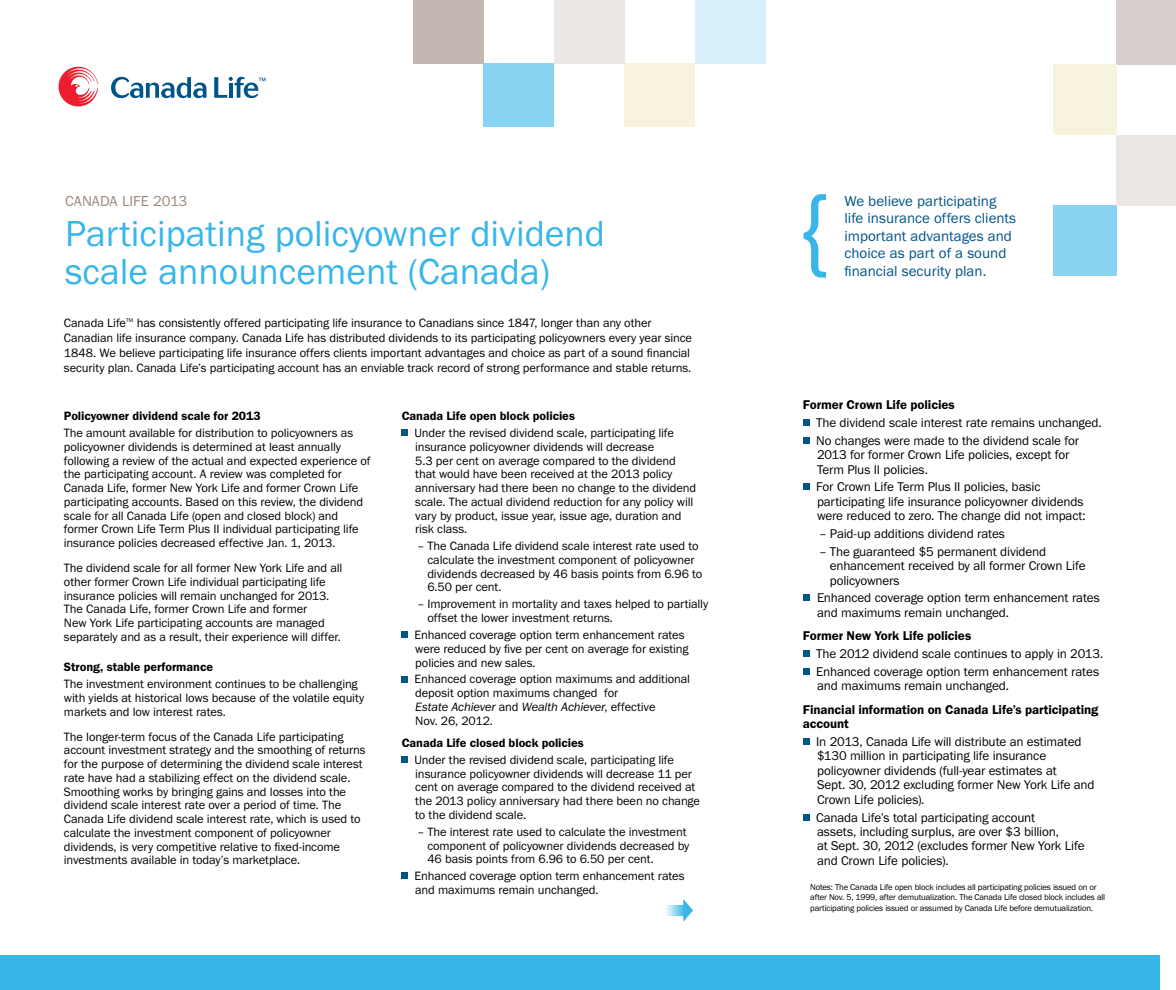
<style>
.page{position:relative;width:1176px;height:990px;background:#fff}
.page>*{position:absolute;margin:0;border:0;box-sizing:border-box;transform-origin:0 0}
.t1{font:96.5px "ITC Franklin Gothic Std";color:#39b6e9}
.t2{font:37.5px/37.5px "Franklin Got ITC";color:#39b6e9}
.t3{font:15px/17.5px "Franklin Got ITC";color:#005488}
.t4{font:15px "Franklin Got ITC";letter-spacing:-.005em;color:#99877d}
.t5{font:13.12px/14.5px "Franklin Got ITC";letter-spacing:-.01em;color:#000}
.t6{font:600 13.12px/14.5px "Franklin Got ITC";letter-spacing:-.01em;color:#000}
.t7{font:12.5px/13.8px "Franklin Got ITC";letter-spacing:-.01em;color:#000}
.t8{font:600 12.5px "Franklin Got ITC";letter-spacing:-.005em;color:#000}
.t9{font:8.75px/10.5px "Franklin Got ITC";letter-spacing:-.02em;color:#000}
.t10{font:5.5px "Franklin Got ITC";color:#000}
.s1{font-style:italic}
</style>
<div class="page">
<svg style="left:111px;top:77px;width:95px;height:21px"></svg>
<svg style="left:214px;top:77px;width:51px;height:21px"></svg>
<svg style="left:58px;top:66px;width:40px;height:41px"></svg>
<div style="left:483px;top:63px;width:71px;height:63px;background:#88d3f2"></div>
<div style="left:413px;top:0;width:70px;height:63px;background:#c2b7b1"></div>
<div style="left:624px;top:63px;width:71px;height:63px;background:#f8f3dc"></div>
<div style="left:554px;top:0;width:70px;height:63px;background:#ebe7e5"></div>
<div style="left:695px;top:0;width:70px;height:63px;background:#d7f0fb"></div>
<div style="left:1116px;top:0;width:60px;height:64px;background:#d6cfcb"></div>
<div style="left:1053px;top:205px;width:63px;height:71px;background:#88d3f2"></div>
<div style="left:1053px;top:64px;width:63px;height:71px;background:#f8f3dc"></div>
<div style="left:1116px;top:135px;width:60px;height:70px;background:#ebe7e5"></div>
<div style="left:803px;top:419px;width:6px;height:7px;background:#005488"></div>
<svg style="left:803px;top:437px;width:6px;height:6px"></svg>
<svg style="left:803px;top:484px;width:6px;height:6px"></svg>
<svg style="left:803px;top:595px;width:6px;height:6px"></svg>
<div style="left:803px;top:650px;width:6px;height:7px;background:#005488"></div>
<div style="left:803px;top:668px;width:6px;height:7px;background:#005488"></div>
<div style="left:803px;top:738px;width:6px;height:7px;background:#005488"></div>
<svg style="left:803px;top:814px;width:6px;height:6px"></svg>
<div style="left:0;top:955px;width:1159px;height:35px;background:#39b6e9"></div>
<svg style="left:402px;top:430px;width:6px;height:6px"></svg>
<svg style="left:402px;top:632px;width:6px;height:6px"></svg>
<svg style="left:402px;top:676px;width:6px;height:6px"></svg>
<div style="left:402px;top:756px;width:6px;height:7px;background:#005488"></div>
<svg style="left:402px;top:873px;width:6px;height:6px"></svg>
<svg style="left:683px;top:899px;width:10px;height:23px"></svg>
<svg style="left:666px;top:905px;width:18px;height:11px"></svg>
<h1 class="t1" style="left:800px;top:173px;width:30px">{</h1>
<p class="t4" style="left:65px;top:192px;width:124px">Canada Life 2013</p>
<p class="t3" style="left:844px;top:192px;width:173px">We believe participating life insurance offers clients important advantages and choice as part of a sound financial security plan.</p>
<h2 class="t2" style="left:65px;top:214px;width:541px">Participating policyowner dividend scale announcement (Canada)</h2>
<p class="t7" style="left:64px;top:316px;width:64px">Canada Life</p>
<p class="t10" style="left:126px;top:317px;width:9px">TM</p>
<p class="t7" style="left:64px;top:315px;width:629px;line-height:15px;text-indent:73px">has consistently offered participating life insurance to Canadians since 1847, longer than any other Canadian life insurance company. Canada Life has distributed dividends to its participating policyowners every year since 1848. We believe participating life insurance offers clients important advantages and choice as part of a sound financial security plan. Canada Life’s participating account has an enviable track record of strong performance and stable returns.</p>
<p class="t8" style="left:64px;top:409px;width:198px">Policyowner dividend scale for 2013</p>
<p class="t7" style="left:64px;top:426px;width:308px">The amount available for distribution to policyowners as policyowner dividends is determined at least annually following a review of the actual and expected experience of the participating account. A review was completed for Canada Life, former New York Life and former Crown Life participating accounts. Based on this review, the dividend scale for all Canada Life (open and closed block) and former Crown Life Term Plus II individual participating life insurance policies decreased effective Jan. 1, 2013.</p>
<p class="t7" style="left:64px;top:561px;width:280px">The dividend scale for all former New York Life and all other former Crown Life individual participating life insurance policies will remain unchanged for 2013.<br>The Canada Life, former Crown Life and former<br>New York Life participating accounts are managed separately and as a result, their experience will differ.</p>
<p class="t8" style="left:64px;top:660px;width:151px">Strong, stable performance</p>
<p class="t7" style="left:64px;top:677px;width:302px">The investment environment continues to be challenging with yields at historical lows because of the volatile equity markets and low interest rates.</p>
<p class="t7" style="left:64px;top:729px;width:303px">The longer-term focus of the Canada Life participating account investment strategy and the smoothing of returns for the purpose of determining the dividend scale interest rate have had a stabilizing effect on the dividend scale.<br>Smoothing works by bringing gains and losses into the dividend scale interest rate over a period of time. The Canada Life dividend scale interest rate, which is used to calculate the investment component of policyowner dividends, is very competitive relative to fixed-income investments available in today’s marketplace.</p>
<p class="t8" style="left:402px;top:409px;width:175px">Canada Life open block policies</p>
<p class="t7" style="left:414px;top:426px;width:283px">Under the revised dividend scale, participating life insurance policyowner dividends will decrease<br>5.3 per cent on average compared to the dividend that would have been received at the 2013 policy anniversary had there been no change to the dividend scale. The actual dividend reduction for any policy will vary by product, issue year, issue age, duration and risk class.</p>
<p class="t7" style="left:427px;top:539px;width:276px;text-indent:-9px">– The Canada Life dividend scale interest rate used to calculate the investment component of policyowner dividends decreased by 46 basis points from 6.96 to 6.50 per cent.</p>
<p class="t7" style="left:427px;top:597px;width:282px;text-indent:-9px">– Improvement in mortality and taxes helped to partially offset the lower investment returns.</p>
<p class="t7" style="left:414px;top:628px;width:276px">Enhanced coverage option term enhancement rates were reduced by five per cent on average for existing policies and new sales.</p>
<p class="t7" style="left:414px;top:672px;width:277px">Enhanced coverage option maximums and additional deposit option maximums changed for<br><span class="s1">Estate Achiever</span> and <span class="s1">Wealth Achiever</span>, effective<br>Nov. 26, 2012.</p>
<p class="t8" style="left:402px;top:736px;width:184px">Canada Life closed block policies</p>
<p class="t7" style="left:414px;top:753px;width:287px">Under the revised dividend scale, participating life insurance policyowner dividends will decrease 11 per cent on average compared to the dividend received at the 2013 policy anniversary had there been no change to the dividend scale.</p>
<p class="t7" style="left:427px;top:824px;width:263px;text-indent:-9px">– The interest rate used to calculate the investment component of policyowner dividends decreased by<br>46 basis points from 6.96 to 6.50 per cent.</p>
<p class="t7" style="left:414px;top:869px;width:272px">Enhanced coverage option term enhancement rates and maximums remain unchanged.</p>
<p class="t6" style="left:803px;top:397px;width:153px">Former Crown Life policies</p>
<p class="t5" style="left:816px;top:413px;width:287px;line-height:17.8px">The dividend scale interest rate remains unchanged.<br>No changes were made to the dividend scale for</p>
<p class="t5" style="left:817px;top:447px;width:254px">2013 for former Crown Life policies, except for<br>Term Plus II policies.</p>
<p class="t5" style="left:816px;top:479px;width:271px">For Crown Life Term Plus II policies, basic participating life insurance policyowner dividends were reduced to zero. The change did not impact:</p>
<p class="t5" style="left:820px;top:526px;width:187px">– Paid-up additions dividend rates</p>
<p class="t5" style="left:829px;top:544px;width:257px;text-indent:-10px">– The guaranteed $5 permanent dividend enhancement received by all former Crown Life policyowners</p>
<p class="t5" style="left:817px;top:591px;width:284px">Enhanced coverage option term enhancement rates and maximums remain unchanged.</p>
<p class="t6" style="left:803px;top:629px;width:170px">Former New York Life policies</p>
<p class="t5" style="left:816px;top:645px;width:288px;line-height:17.8px">The 2012 dividend scale continues to apply in 2013.<br>Enhanced coverage option term enhancement rates</p>
<p class="t5" style="left:817px;top:678px;width:194px">and maximums remain unchanged.</p>
<p class="t6" style="left:803px;top:702px;width:297px">Financial information on Canada Life’s participating account</p>
<p class="t5" style="left:816px;top:734px;width:280px">In 2013, Canada Life will distribute an estimated $130 million in participating life insurance policyowner dividends (full-year estimates at<br>Sept. 30, 2012 excluding former New York Life and Crown Life policies).</p>
<p class="t5" style="left:816px;top:810px;width:270px">Canada Life’s total participating account<br>assets, including surplus, are over $3 billion,<br>at Sept. 30, 2012 (excludes former New York Life and Crown Life policies).</p>
<p class="t9" style="left:810px;top:881px;width:296px">Notes: The Canada Life open block includes all participating policies issued on or after Nov. 5, 1999, after demutualization. The Canada Life closed block includes all participating policies issued or assumed by Canada Life before demutualization.</p>
</div>
